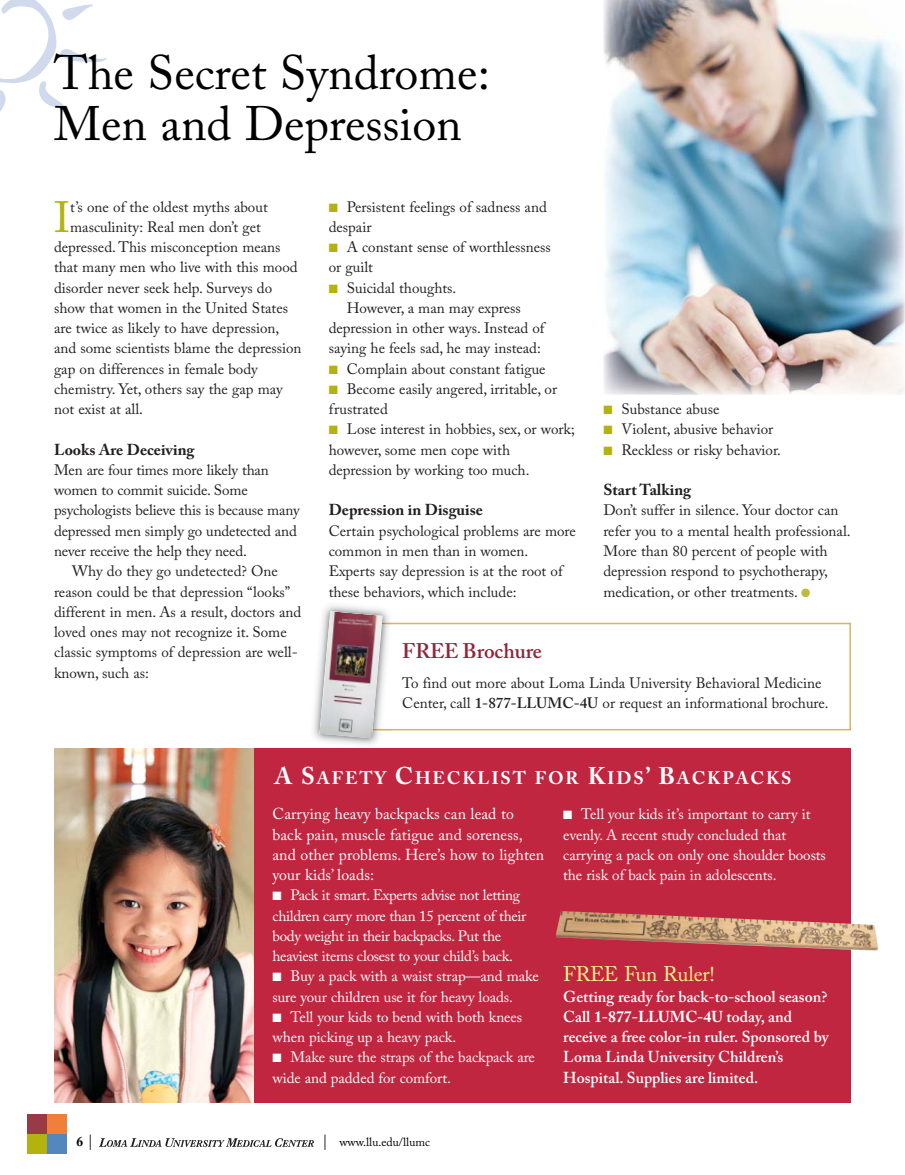
<style>
.page{position:relative;width:905px;height:1175px;background:#fff}
.page>*{position:absolute;margin:0;border:0;box-sizing:border-box;transform-origin:0 0}
.t1{font:48px/51px "Adobe Caslon Pro";color:#000}
.t2{font:43.5px "Adobe Caslon Pro";color:#b3b20f}
.t3{font:21px "Adobe Caslon Pro";letter-spacing:-.005em;color:#fff68f}
.t4{font:600 21px "Adobe Caslon Pro";letter-spacing:-.005em;color:#8f273c}
.t5{font:700 18px "Adobe Caslon Pro";letter-spacing:.1em;color:#fff}
.t6{font:600 15.75px/20.2px "Adobe Caslon Pro";color:#fff}
.t7{font:15.75px/20.2px "Adobe Caslon Pro";letter-spacing:.005em;color:#fff}
.t8{font:700 15.75px "Adobe Caslon Pro";color:#231f20}
.t9{font:15px/20.2px "Adobe Caslon Pro";color:#231f20}
.t10{font:15px/20.2px "Adobe Caslon Pro";letter-spacing:-.005em;color:#fff}
.t11{font:700 13.5px "Adobe Caslon Pro";color:#000}
.t12{font:12px "Adobe Caslon Pro";color:#000}
.t13{font:12px/20.2px "Zapf Dingbats Std";color:#b3b20f;text-align:justify}
.t14{font:12px "Zapf Dingbats Std";color:#fff}
.s1{color:#bdbb3a}
.s2{font-weight:600}
.s3{font-size:24px}
.s4{font-weight:700}
.s5{font-weight:400;font-size:15px}
.s6{font-size:15px}
</style>
<div class="page">
<div style="left:54px;top:748px;width:796px;height:354px;background:#c02640"></div>
<img style="left:54px;top:748px;width:200px;height:355px">
<svg style="left:0;top:0;width:107px;height:122px"></svg>
<img style="left:603px;top:0;width:301px;height:395px">
<svg style="left:391px;top:622px;width:459px;height:108px"></svg>
<img style="left:100px;top:1138px;width:213px;height:8px">
<div style="left:27px;top:1113px;width:20px;height:20px;background:#983b47"></div>
<div style="left:47px;top:1113px;width:20px;height:20px;background:#ef7f3a"></div>
<div style="left:27px;top:1133px;width:20px;height:20px;background:#b3b20f"></div>
<div style="left:47px;top:1133px;width:20px;height:20px;background:#5387bd"></div>
<img style="left:313px;top:605px;width:78px;height:140px">
<img style="left:382px;top:622px;width:9px;height:108px">
<img style="left:319px;top:611px;width:63px;height:127px">
<img style="left:556px;top:911px;width:321px;height:39px">
<h1 class="t1" style="left:54px;top:54px;width:437px">The Secret Syndrome:<br>Men and Depression</h1>
<h2 class="t2" style="left:54px;top:201px;width:18px">I</h2>
<p class="t9" style="left:70px;top:198px;width:199px">t’s one of the oldest myths about</p>
<p class="t9" style="left:70px;top:219px;width:192px">masculinity: Real men don’t get</p>
<p class="t9" style="left:54px;top:239px;width:228px">depressed. This misconception means</p>
<p class="t9" style="left:54px;top:259px;width:245px">that many men who live with this mood</p>
<p class="t9" style="left:54px;top:279px;width:220px">disorder never seek help. Surveys do</p>
<p class="t9" style="left:54px;top:300px;width:235px">show that women in the United States</p>
<p class="t9" style="left:54px;top:320px;width:227px">are twice as likely to have depression,</p>
<p class="t9" style="left:54px;top:340px;width:249px">and some scientists blame the depression</p>
<p class="t9" style="left:54px;top:360px;width:205px">gap on differences in female body</p>
<p class="t9" style="left:54px;top:381px;width:230px">chemistry. Yet, others say the gap may</p>
<p class="t9" style="left:54px;top:401px;width:91px">not exist at all.</p>
<p class="t8" style="left:54px;top:443px;width:142px">Looks Are Deceiving</p>
<p class="t9" style="left:54px;top:462px;width:247px">Men are four times more likely than women to commit suicide. Some psychologists believe this is because many depressed men simply go undetected and never receive the help they need.</p>
<p class="t9" style="left:54px;top:563px;width:249px;text-indent:18px">Why do they go undetected? One reason could be that depression “looks” different in men. As a result, doctors and loved ones may not recognize it. Some classic symptoms of depression are well&shy;known, such as:</p>
<p class="t9" style="left:328px;top:198px;width:220px;text-indent:18px">Persistent feelings of sadness and despair</p>
<p class="t9" style="left:346px;top:239px;width:206px">A constant sense of worthlessness</p>
<p class="t9" style="left:328px;top:259px;width:46px">or guilt</p>
<p class="t9" style="left:346px;top:279px;width:111px">Suicidal thoughts.</p>
<p class="t9" style="left:346px;top:300px;width:176px">However, a man may express</p>
<p class="t9" style="left:328px;top:320px;width:217px">depression in other ways. Instead of</p>
<p class="t9" style="left:328px;top:340px;width:214px">saying he feels sad, he may instead:</p>
<p class="t9" style="left:346px;top:360px;width:200px">Complain about constant fatigue</p>
<p class="t9" style="left:346px;top:381px;width:212px">Become easily angered, irritable, or</p>
<p class="t9" style="left:328px;top:401px;width:61px">frustrated</p>
<p class="t9" style="left:346px;top:421px;width:230px">Lose interest in hobbies, sex, or work;</p>
<p class="t9" style="left:328px;top:441px;width:183px">however, some men cope with</p>
<p class="t9" style="left:328px;top:462px;width:202px">depression by working too much.</p>
<p class="t8" style="left:328px;top:504px;width:156px">Depression in Disguise</p>
<p class="t9" style="left:328px;top:522px;width:249px">Certain psychological problems are more common in men than in women.<br>Experts say depression is at the root of these behaviors, which include:</p>
<p class="t13" style="left:328px;top:197px;width:11px">■</p>
<p class="t13" style="left:328px;top:238px;width:11px">■</p>
<p class="t13" style="left:328px;top:278px;width:11px">■</p>
<p class="t13" style="left:328px;top:420px;width:11px">■</p>
<p class="t9" style="left:621px;top:401px;width:161px">Substance abuse<br>Violent, abusive behavior<br>Reckless or risky behavior.</p>
<p class="t8" style="left:603px;top:484px;width:89px">Start Talking</p>
<p class="t9" style="left:603px;top:502px;width:249px">Don’t suffer in silence. Your doctor can refer you to a mental health professional.<br>More than 80 percent of people with depression respond to psychotherapy, medication, or other treatments. <span class="s1">●</span></p>
<p class="t13" style="left:603px;top:400px;width:11px">■ ■ ■</p>
<h3 class="t4" style="left:402px;top:642px;width:141px">FREE Brochure</h3>
<p class="t9" style="left:402px;top:674px;width:428px">To find out more about Loma Linda University Behavioral Medicine<br>Center, call <span class="s2">1-877-LLUMC-4U</span> or request an informational brochure.</p>
<p class="t5" style="left:275px;top:771px;width:518px"><span class="s3">A S</span>AFETY <span class="s3">C</span>HECKLIST FOR <span class="s3">K</span>IDS<span class="s3">’ B</span>ACKPACKS</p>
<p class="t7" style="left:272px;top:806px;width:273px">Carrying heavy backpacks can lead to back pain, muscle fatigue and soreness, and other problems. Here’s how to lighten your kids’ loads:</p>
<p class="t10" style="left:290px;top:887px;width:231px">Pack it smart. Experts advise not letting</p>
<p class="t10" style="left:272px;top:907px;width:255px">children carry more than 15 percent of their</p>
<p class="t10" style="left:272px;top:927px;width:230px">body weight in their backpacks. Put the</p>
<p class="t10" style="left:272px;top:948px;width:242px">heaviest items closest to your child’s back.</p>
<p class="t10" style="left:290px;top:968px;width:250px">Buy a pack with a waist strap—and make</p>
<p class="t10" style="left:272px;top:988px;width:242px">sure your children use it for heavy loads.</p>
<p class="t10" style="left:290px;top:1008px;width:233px">Tell your kids to bend with both knees</p>
<p class="t10" style="left:272px;top:1029px;width:185px">when picking up a heavy pack.</p>
<p class="t10" style="left:290px;top:1049px;width:246px">Make sure the straps of the backpack are</p>
<p class="t10" style="left:272px;top:1069px;width:180px">wide and padded for comfort.</p>
<p class="t10" style="left:563px;top:806px;width:264px;text-indent:18px">Tell your kids it’s important to carry it evenly. A recent study concluded that carrying a pack on only one shoulder boosts the risk of back pain in adolescents.</p>
<p class="t14" style="left:563px;top:808px;width:11px">■</p>
<p class="t14" style="left:272px;top:889px;width:11px">■</p>
<h3 class="t3" style="left:563px;top:966px;width:153px">FREE Fun Ruler!</h3>
<p class="t6" style="left:563px;top:988px;width:267px">Getting ready for back-to-school season?<br>Call <span class="s4">1-877-LLUMC-4U</span> today, and receive a free color-in ruler. Sponsored by Loma Linda University Children’s Hospital. Supplies are limited.</p>
<p class="t14" style="left:272px;top:970px;width:11px">■</p>
<p class="t14" style="left:272px;top:1010px;width:11px">■</p>
<p class="t14" style="left:272px;top:1051px;width:11px">■</p>
<p class="t11" style="left:76px;top:1136px;width:18px">6 <span class="s5">|</span></p>
<p class="t12" style="left:322px;top:1137px;width:109px"><span class="s6">|</span> www.llu.edu/llumc</p>
</div>
